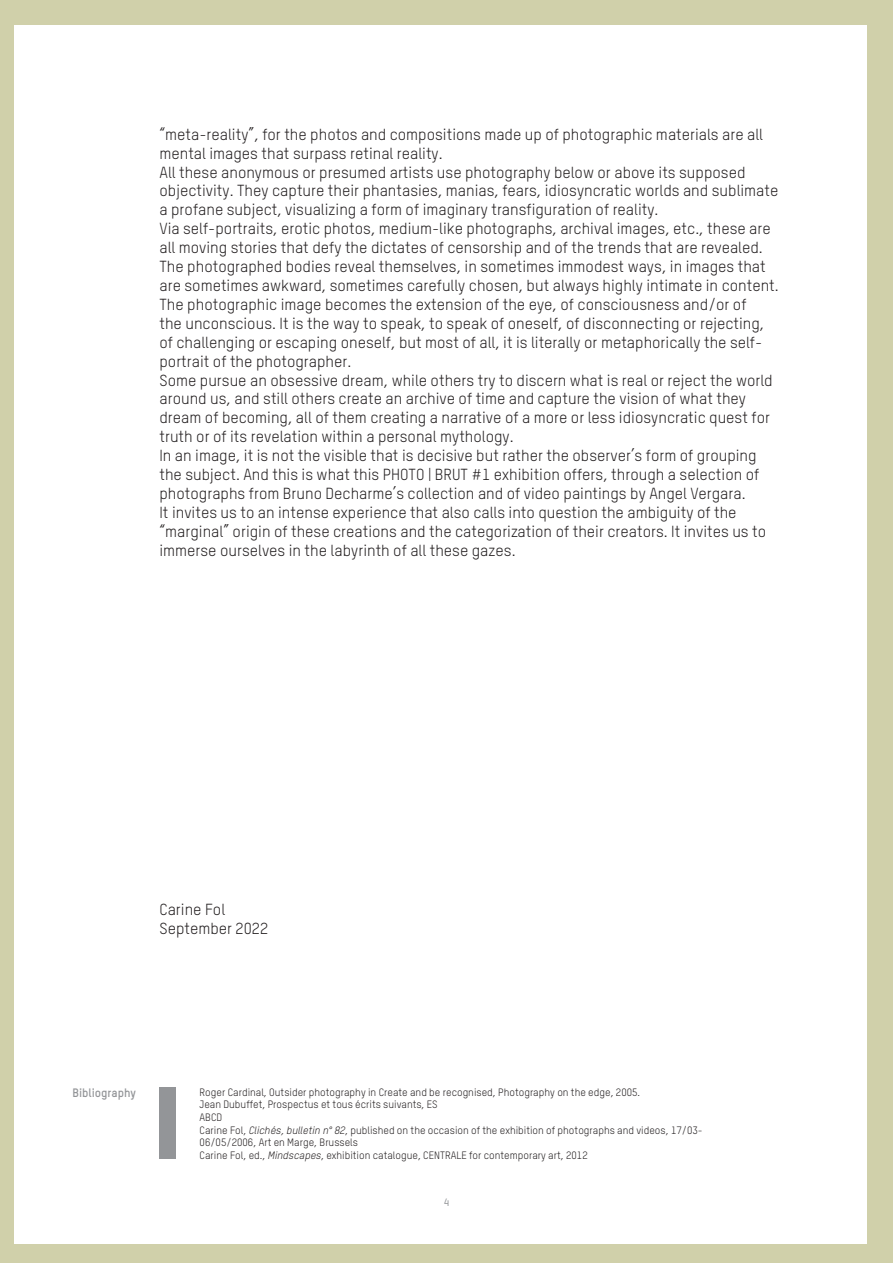
<style>
.page{position:relative;width:893px;height:1263px;background:#d0d0aa}
.page>*{position:absolute;margin:0;border:0;box-sizing:border-box;transform-origin:0 0}
.t1{font:15.75px/18.9px "TSTAR";color:#231f20}
.t2{font:700 12px "TSTAR";color:#939598}
.t3{font:10.5px/12.6px "TSTAR";color:#231f20}
.t4{font:500 10.5px "TSTAR";color:#939598}
.s1{font-style:italic}
</style>
<div class="page">
<div style="left:14px;top:26px;width:852px;height:1218px;background:#fff"></div>
<div style="left:159px;top:1087px;width:17px;height:72px;background:#939598"></div>
<p class="t1" style="left:159px;top:125px;width:621px">“meta-reality”, for the photos and compositions made up of photographic materials are all mental images that surpass retinal reality.<br>All these anonymous or presumed artists use photography below or above its supposed objectivity. They capture their phantasies, manias, fears, idiosyncratic worlds and sublimate a profane subject, visualizing a form of imaginary transfiguration of reality.<br>Via self-portraits, erotic photos, medium-like photographs, archival images, etc., these are all moving stories that defy the dictates of censorship and of the trends that are revealed.<br>The photographed bodies reveal themselves, in sometimes immodest ways, in images that are sometimes awkward, sometimes carefully chosen, but always highly intimate in content.<br>The photographic image becomes the extension of the eye, of consciousness and/or of<br>the unconscious. It is the way to speak, to speak of oneself, of disconnecting or rejecting, of challenging or escaping oneself, but most of all, it is literally or metaphorically the self&shy;portrait of the photographer.<br>Some pursue an obsessive dream, while others try to discern what is real or reject the world around us, and still others create an archive of time and capture the vision of what they dream of becoming, all of them creating a narrative of a more or less idiosyncratic quest for truth or of its revelation within a personal mythology.<br>In an image, it is not the visible that is decisive but rather the observer’s form of grouping the subject. And this is what this PHOTO | BRUT #1 exhibition offers, through a selection of photographs from Bruno Decharme’s collection and of video paintings by Angel Vergara.<br>It invites us to an intense experience that also calls into question the ambiguity of the “marginal” origin of these creations and the categorization of their creators. It invites us to immerse ourselves in the labyrinth of all these gazes.</p>
<p class="t1" style="left:159px;top:899px;width:110px">Carine Fol<br>September 2022</p>
<p class="t2" style="left:72px;top:1085px;width:65px">Bibliography</p>
<p class="t3" style="left:200px;top:1085px;width:505px">Roger Cardinal, Outsider photography in Create and be recognised, Photography on the edge, 2005.<br>Jean Dubuffet, Prospectus et tous écrits suivants, ES<br>ABCD<br>Carine Fol, <span class="s1">Clichés, bulletin n° 82</span>, published on the occasion of the exhibition of photographs and videos, 17/03- 06/05/2006, Art en Marge, Brussels<br>Carine Fol, ed., <span class="s1">Mindscapes</span>, exhibition catalogue, CENTRALE for contemporary art, 2012</p>
<p class="t4" style="left:444px;top:1196px;width:7px">4</p>
</div>
